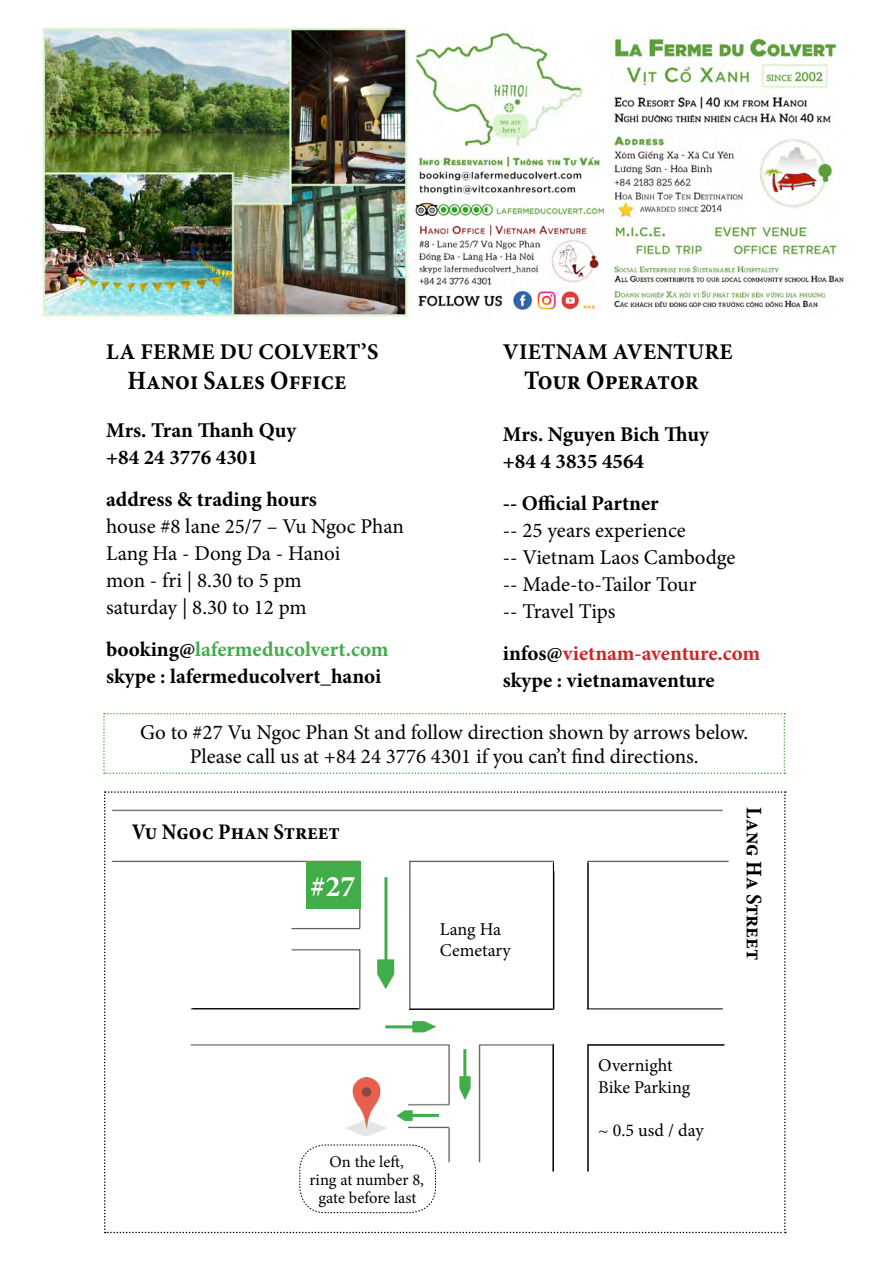
<style>
.page{position:relative;width:893px;height:1263px;background:#fff}
.page>*{position:absolute;margin:0;border:0;box-sizing:border-box;transform-origin:0 0}
.t1{font:700 30px "Minion Pro";color:#fff}
.t2{font:700 26.7px "Minion Pro";letter-spacing:-.005em;color:#000;scale:.9 1}
.t3{font:700 26.4px "Minion Pro";color:#000;scale:.91 1}
.t4{font:700 22.5px "Minion Pro";letter-spacing:.015em;color:#000}
.t5{font:700 condensed 22.5px "Minion Pro";color:#000}
.t6{font:21px/27px "Minion Pro";letter-spacing:-.005em;color:#000}
.t7{font:700 21px/27px "Minion Pro";color:#000}
.t8{font:18px/21.6px "Minion Pro";color:#000}
.t9{font:16.5px/18px "Minion Pro";color:#000;text-align:center}
.s1{color:#41ad49}
.s2{color:#d2232a}
</style>
<div class="page">
<svg style="left:103px;top:713px;width:682px;height:61px"></svg>
<svg style="left:104px;top:791px;width:682px;height:442px"></svg>
<img style="left:43px;top:27px;width:801px;height:290px">
<p class="t4" style="left:106px;top:336px;width:274px">La Ferme du Colvert’s</p>
<p class="t3" style="left:127px;top:362px;width:242px">Hanoi Sales Office</p>
<p class="t7" style="left:106px;top:416px;width:192px">Mrs. Tran Thanh Quy +84 24 3776 4301</p>
<p class="t7" style="left:106px;top:485px;width:212px">address &amp; trading hours</p>
<p class="t6" style="left:106px;top:513px;width:299px">house #8 lane 25/7 – Vu Ngoc Phan<br>Lang Ha - Dong Da - Hanoi<br>mon - fri | 8.30 to 5 pm<br>saturday | 8.30 to 12 pm</p>
<p class="t7" style="left:106px;top:635px;width:284px">booking@<span class="s1">lafermeducolvert.com </span>skype : lafermeducolvert_hanoi</p>
<p class="t4" style="left:503px;top:336px;width:231px">Vietnam Aventure</p>
<p class="t2" style="left:524px;top:361px;width:196px">Tour Operator</p>
<p class="t7" style="left:503px;top:420px;width:208px">Mrs. Nguyen Bich Thuy +84 4 3835 4564</p>
<p class="t7" style="left:503px;top:489px;width:157px">-- Official Partner</p>
<p class="t6" style="left:503px;top:516px;width:234px">-- 25 years experience<br>-- Vietnam Laos Cambodge -- Made-to-Tailor Tour<br>-- Travel Tips</p>
<p class="t7" style="left:503px;top:639px;width:259px">infos@<span class="s2">vietnam-aventure.com </span>skype : vietnamaventure</p>
<p class="t6" style="left:140px;top:720px;width:609px;line-height:24px;text-align:center">Go to #27 Vu Ngoc Phan St and follow direction shown by arrows below.<br>Please call us at +84 24 3776 4301 if you can’t find directions.</p>
<p class="t5" style="left:132px;top:816px;width:209px">Vu Ngoc Phan Street</p>
<h1 class="t1" style="left:311px;top:865px;width:46px">#27</h1>
<p class="t8" style="left:440px;top:918px;width:73px">Lang Ha<br>Cemetary</p>
<p class="t9" style="left:309px;top:1152px;width:116px">On the left,<br>ring at number 8, gate before last</p>
<p class="t8" style="left:598px;top:1055px;width:93px">Overnight<br>Bike Parking</p>
<p class="t8" style="left:598px;top:1119px;width:107px">~ 0.5 usd / day</p>
<p class="t5" style="left:769px;top:807px;width:154px;rotate:90deg">Lang Ha Street</p>
</div>
